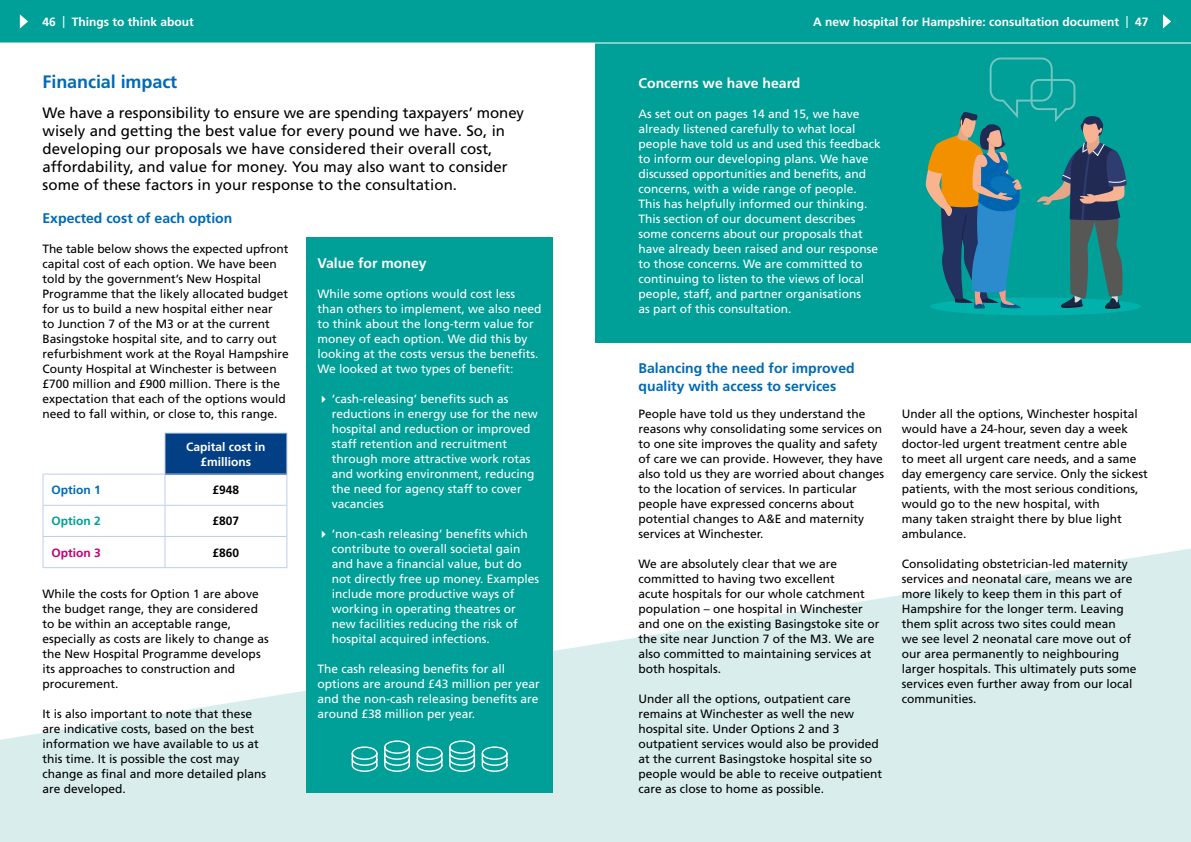
<style>
.page{position:relative;width:1191px;height:842px;background:#fff}
.page>*{position:absolute;margin:0;border:0;box-sizing:border-box;transform-origin:0 0}
.t1{font:700 18px "Frutiger LT Std";letter-spacing:-.005em;color:#006ab4}
.t2{font:15px/18px "Frutiger LT Std";letter-spacing:.005em;color:#000}
.t3{font:700 14px/18px "Frutiger LT Std";color:#006ab4}
.t4{font:700 14px "Frutiger LT Std";color:#fff}
.t5{font:12px/15px "Frutiger LT Std";color:#000}
.t6{font:12px/15px "Frutiger LT Std";color:#fff}
.t7{font:700 12px/15px "Frutiger LT Std";color:#fff;text-align:center}
.t8{font:700 12px "Frutiger LT Std";color:#000}
.t9{font:700 12px "Frutiger LT Std";color:#006ab4}
.t10{font:700 12px "Frutiger LT Std";color:#009f98}
.t11{font:700 12px "Frutiger LT Std";color:#bf0078}
.s1{font-weight:400}
</style>
<div class="page">
<svg style="left:0;top:548px;width:1191px;height:294px;fill:#d8edec"></svg>
<div style="left:595px;top:43px;width:596px;height:300px;background:#009f98"></div>
<div style="left:306px;top:238px;width:247px;height:555px;background:#009f98"></div>
<svg style="left:43px;top:473px;width:121px;height:94px"></svg>
<div style="left:165px;top:433px;width:122px;height:41px;background:#033f85"></div>
<hr style="left:43px;top:474px;width:122px;height:1px;background:#bdceeb">
<hr style="left:43px;top:475px;width:1px;height:30px;background:#bdceeb">
<hr style="left:164px;top:475px;width:1px;height:30px;background:#bdceeb">
<hr style="left:286px;top:475px;width:1px;height:30px;background:#bdceeb">
<hr style="left:43px;top:505px;width:122px;height:1px;background:#bdceeb">
<hr style="left:43px;top:506px;width:1px;height:30px;background:#bdceeb">
<hr style="left:165px;top:505px;width:122px;height:1px;background:#bdceeb">
<hr style="left:164px;top:506px;width:1px;height:30px;background:#bdceeb">
<hr style="left:286px;top:506px;width:1px;height:30px;background:#bdceeb">
<hr style="left:43px;top:536px;width:122px;height:1px;background:#bdceeb">
<hr style="left:43px;top:537px;width:1px;height:30px;background:#bdceeb">
<hr style="left:165px;top:536px;width:122px;height:1px;background:#bdceeb">
<hr style="left:164px;top:537px;width:1px;height:30px;background:#bdceeb">
<hr style="left:286px;top:537px;width:1px;height:30px;background:#bdceeb">
<hr style="left:43px;top:567px;width:122px;height:1px;background:#bdceeb">
<hr style="left:165px;top:567px;width:122px;height:1px;background:#bdceeb">
<hr style="left:164px;top:433px;width:123px;height:1px;background:#bdceeb">
<hr style="left:164px;top:434px;width:1px;height:40px;background:#bdceeb">
<hr style="left:286px;top:434px;width:1px;height:40px;background:#bdceeb">
<hr style="left:165px;top:474px;width:122px;height:1px;background:#bdceeb">
<div style="left:930px;top:297px;width:210px;height:18px;background:#00b1ac;border-radius:50%"></div>
<svg style="left:925px;top:57px;width:201px;height:252px"></svg>
<svg style="left:351px;top:740px;width:157px;height:32px"></svg>
<div style="left:0;top:0;width:1191px;height:43px;background:#009f98"></div>
<svg style="left:20px;top:14px;width:8px;height:15px"></svg>
<svg style="left:1163px;top:14px;width:8px;height:15px"></svg>
<hr style="left:0;top:43px;width:1191px;height:1px;background:#fff">
<p class="t7" style="left:43px;top:14px;width:153px">46 <span class="s1">|</span> Things to think about</p>
<p class="t7" style="left:813px;top:14px;width:337px">A new hospital for Hampshire: consultation document <span class="s1">|</span> 47</p>
<h1 class="t1" style="left:43px;top:71px;width:136px">Financial impact</h1>
<p class="t2" style="left:43px;top:103px;width:483px">We have a responsibility to ensure we are spending taxpayers’ money wisely and getting the best value for every pound we have. So, in developing our proposals we have considered their overall cost, affordability, and value for money. You may also want to consider some of these factors in your response to the consultation.</p>
<p class="t3" style="left:43px;top:209px;width:191px">Expected cost of each option</p>
<p class="t5" style="left:43px;top:241px;width:248px">The table below shows the expected upfront capital cost of each option. We have been told by the government’s New Hospital Programme that the likely allocated budget for us to build a new hospital either near<br>to Junction 7 of the M3 or at the current Basingstoke hospital site, and to carry out refurbishment work at the Royal Hampshire County Hospital at Winchester is between £700 million and £900 million. There is the expectation that each of the options would need to fall within, or close to, this range.</p>
<p class="t7" style="left:186px;top:439px;width:81px">Capital cost in £millions</p>
<p class="t9" style="left:52px;top:483px;width:51px">Option 1</p>
<p class="t8" style="left:213px;top:483px;width:28px">£948</p>
<p class="t10" style="left:52px;top:514px;width:51px">Option 2</p>
<p class="t8" style="left:213px;top:514px;width:28px">£807</p>
<p class="t11" style="left:52px;top:545px;width:51px">Option 3</p>
<p class="t8" style="left:213px;top:545px;width:28px">£860</p>
<p class="t5" style="left:43px;top:586px;width:228px">While the costs for Option 1 are above the budget range, they are considered to be within an acceptable range, especially as costs are likely to change as the New Hospital Programme develops its approaches to construction and procurement.</p>
<p class="t5" style="left:43px;top:706px;width:225px">It is also important to note that these are indicative costs, based on the best information we have available to us at this time. It is possible the cost may change as final and more detailed plans are developed.</p>
<p class="t4" style="left:317px;top:254px;width:110px">Value for money</p>
<p class="t6" style="left:317px;top:286px;width:225px">While some options would cost less than others to implement, we also need to think about the long-term value for money of each option. We did this by looking at the costs versus the benefits.<br>We looked at two types of benefit:</p>
<p class="t6" style="left:332px;top:391px;width:208px">‘cash-releasing’ benefits such as reductions in energy use for the new hospital and reduction or improved staff retention and recruitment through more attractive work rotas and working environment, reducing the need for agency staff to cover vacancies</p>
<p class="t6" style="left:332px;top:526px;width:209px">‘non-cash releasing’ benefits which contribute to overall societal gain and have a financial value, but do not directly free up money. Examples include more productive ways of working in operating theatres or new facilities reducing the risk of hospital acquired infections.</p>
<p class="t6" style="left:317px;top:661px;width:224px">The cash releasing benefits for all options are around £43 million per year and the non-cash releasing benefits are around £38 million per year.</p>
<p class="t4" style="left:638px;top:74px;width:163px">Concerns we have heard</p>
<p class="t6" style="left:638px;top:106px;width:244px">As set out on pages 14 and 15, we have already listened carefully to what local people have told us and used this feedback to inform our developing plans. We have discussed opportunities and benefits, and concerns, with a wide range of people.<br>This has helpfully informed our thinking.<br>This section of our document describes some concerns about our proposals that have already been raised and our response to those concerns. We are committed to continuing to listen to the views of local people, staff, and partner organisations<br>as part of this consultation.</p>
<p class="t3" style="left:638px;top:359px;width:218px">Balancing the need for improved quality with access to services</p>
<p class="t5" style="left:638px;top:406px;width:247px">People have told us they understand the reasons why consolidating some services on to one site improves the quality and safety of care we can provide. However, they have also told us they are worried about changes to the location of services. In particular people have expressed concerns about potential changes to A&amp;E and maternity services at Winchester.</p>
<p class="t5" style="left:638px;top:556px;width:242px">We are absolutely clear that we are committed to having two excellent<br>acute hospitals for our whole catchment population – one hospital in Winchester and one on the existing Basingstoke site or the site near Junction 7 of the M3. We are also committed to maintaining services at both hospitals.</p>
<p class="t5" style="left:638px;top:691px;width:245px">Under all the options, outpatient care remains at Winchester as well the new hospital site. Under Options 2 and 3 outpatient services would also be provided at the current Basingstoke hospital site so people would be able to receive outpatient care as close to home as possible.</p>
<p class="t5" style="left:901px;top:406px;width:248px">Under all the options, Winchester hospital would have a 24-hour, seven day a week doctor-led urgent treatment centre able<br>to meet all urgent care needs, and a same day emergency care service. Only the sickest patients, with the most serious conditions, would go to the new hospital, with<br>many taken straight there by blue light ambulance.</p>
<p class="t5" style="left:901px;top:556px;width:236px">Consolidating obstetrician-led maternity services and neonatal care, means we are more likely to keep them in this part of Hampshire for the longer term. Leaving them split across two sites could mean<br>we see level 2 neonatal care move out of our area permanently to neighbouring larger hospitals. This ultimately puts some services even further away from our local communities.</p>
</div>
